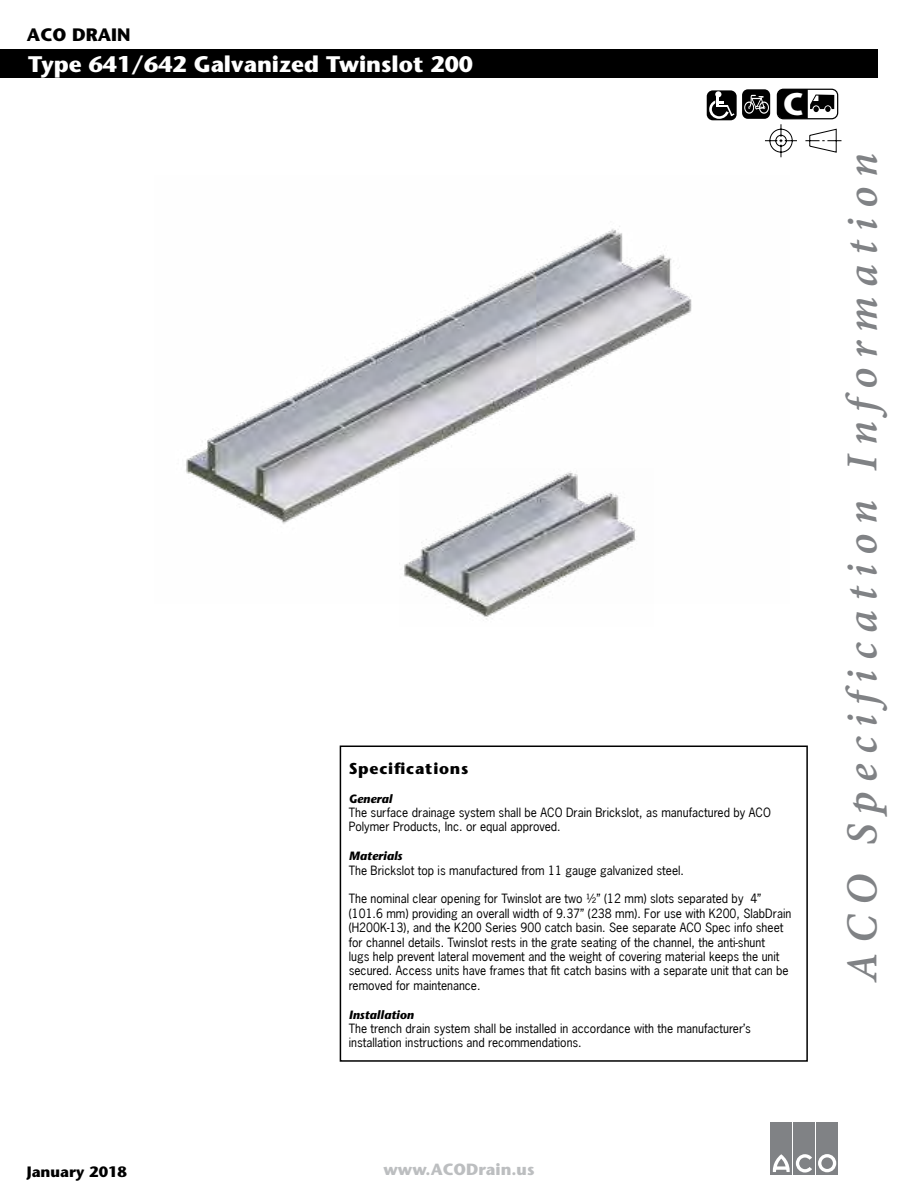
<style>
.page{position:relative;width:918px;height:1188px;background:#fff}
.page>*{position:absolute;margin:0;border:0;box-sizing:border-box;transform-origin:0 0}
.t1{font:italic 700 48px "Adobe Devanagari";letter-spacing:.2em;color:#808285}
.t2{font:700 31.35px "Stone Sans";color:#fff}
.t3{font:700 22.5px "Stone Sans";color:#fff}
.t4{font:700 18px "Stone Sans";color:#000}
.t5{font:700 16.2px "Stone Sans";color:#bcbec0}
.t6{font:700 15.75px "Stone Sans";letter-spacing:.05em;color:#000}
.t7{font:700 15px "Stone Sans";color:#000}
.t8{font:12px/14.4px "News Gothic";color:#000}
.t9{font:italic 700 12px "Stone Sans";color:#000}
</style>
<div class="page">
<div style="left:742px;top:89px;width:28px;height:30px;background:#000;border-radius:6px"></div>
<div style="left:707px;top:90px;width:30px;height:30px;background:#000;border-radius:6px"></div>
<svg style="left:708px;top:91px;width:27px;height:29px"></svg>
<div style="left:771px;top:1122px;width:21px;height:52px;background:#808285"></div>
<div style="left:794px;top:1122px;width:21px;height:52px;background:#808285"></div>
<div style="left:816px;top:1122px;width:22px;height:52px;background:#808285"></div>
<svg style="left:818px;top:1154px;width:18px;height:18px"></svg>
<svg style="left:772px;top:1154px;width:40px;height:19px"></svg>
<div style="left:0;top:50px;width:877px;height:28px;background:#000"></div>
<svg style="left:744px;top:89px;width:97px;height:68px"></svg>
<img style="left:186px;top:226px;width:506px;height:298px">
<div style="left:340px;top:746px;width:468px;height:316px;border:2px solid #000"></div>
<img style="left:399px;top:469px;width:254px;height:151px">
<h3 class="t4" style="left:27px;top:24px;width:105px">ACO DRAIN</h3>
<h3 class="t3" style="left:28px;top:51px;width:447px">Type 641/642 Galvanized Twinslot 200</h3>
<h2 class="t2" style="left:783px;top:86px;width:22px">C</h2>
<h3 class="t6" style="left:349px;top:759px;width:121px">Specifications</h3>
<p class="t9" style="left:349px;top:791px;width:45px">General</p>
<p class="t8" style="left:349px;top:805px;width:424px">The surface drainage system shall be ACO Drain Brickslot, as manufactured by ACO<br>Polymer Products, Inc. or equal approved.</p>
<p class="t9" style="left:349px;top:849px;width:55px">Materials</p>
<p class="t8" style="left:349px;top:863px;width:337px">The Brickslot top is manufactured from 11 gauge galvanized steel.</p>
<p class="t8" style="left:349px;top:892px;width:444px">The nominal clear opening for Twinslot are two ½” (12 mm) slots separated by 4” (101.6 mm) providing an overall width of 9.37” (238 mm). For use with K200, SlabDrain (H200K-13), and the K200 Series 900 catch basin. See separate ACO Spec info sheet for channel details. Twinslot rests in the grate seating of the channel, the anti-shunt<br>lugs help prevent lateral movement and the weight of covering material keeps the unit secured. Access units have frames that fit catch basins with a separate unit that can be removed for maintenance.</p>
<p class="t9" style="left:349px;top:1007px;width:67px">Installation</p>
<p class="t8" style="left:349px;top:1021px;width:404px">The trench drain system shall be installed in accordance with the manufacturer’s installation instructions and recommendations.</p>
<h1 class="t1" style="left:835px;top:982px;width:830px;rotate:-90deg">ACO Specification Information</h1>
<p class="t7" style="left:27px;top:1162px;width:102px">January 2018</p>
<h3 class="t5" style="left:383px;top:1160px;width:153px">www.ACODrain.us</h3>
</div>
